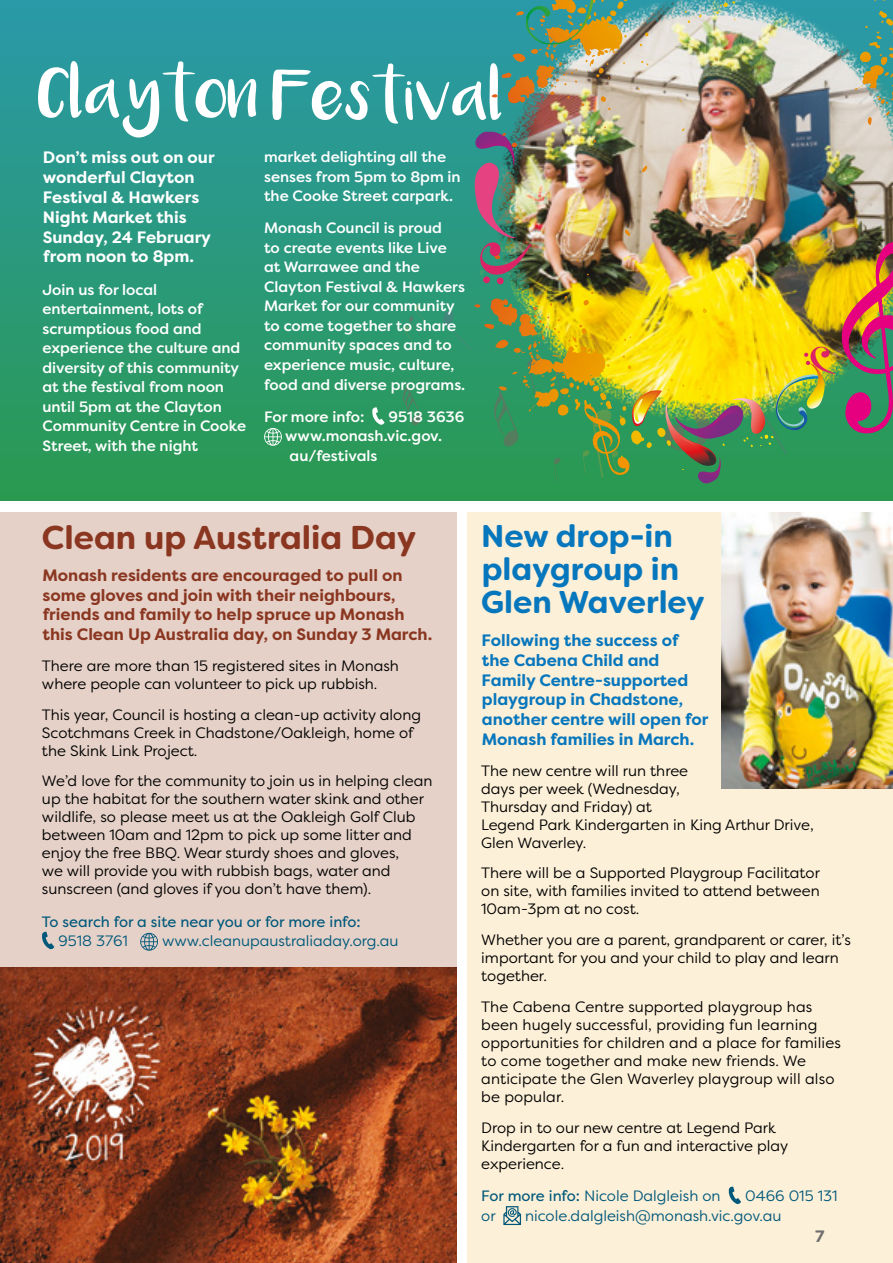
<style>
.page{position:relative;width:893px;height:1263px;background:#fff}
.page>*{position:absolute;margin:0;border:0;box-sizing:border-box;transform-origin:0 0}
.t1{font:700 33px "Filson Soft";color:#8a3621}
.t2{font:700 31.5px/33px "Filson Soft";color:#0777bd}
.t3{font:700 16.5px/19.8px "Filson Pro";color:#8a3621}
.t4{font:700 16.5px/19.8px "Filson Pro";color:#0777bd}
.t5{font:700 16.5px/19.8px "Filson Pro";color:#fff}
.t6{font:700 16.5px "Filson Soft";color:#706f6f}
.t7{font:15px/18px "Filson Pro";color:#000}
.t8{font:500 15px/19.5px "Filson Pro";color:#fff}
.t9{font:15px "Filson Pro";color:#00587b}
.t10{font:15px "Filson Pro";color:#00587b}
.s1{font-style:inherit}
</style>
<div class="page">
<div style="left:468px;top:512px;width:425px;height:751px;background:#fdf0d8"></div>
<div style="left:0;top:512px;width:456px;height:751px;background:#e5d1c7"></div>
<svg style="left:728px;top:1186px;width:13px;height:18px"></svg>
<svg style="left:503px;top:1206px;width:18px;height:19px"></svg>
<svg style="left:42px;top:931px;width:12px;height:19px"></svg>
<svg style="left:140px;top:933px;width:18px;height:18px"></svg>
<img style="left:0;top:967px;width:456px;height:296px">
<img style="left:721px;top:512px;width:172px;height:277px">
<div style="left:0;top:0;width:893px;height:501px;background:linear-gradient(to bottom,#2a99aa,#2a9950)"></div>
<svg style="left:404px;top:304px;width:21px;height:40px"></svg>
<svg style="left:403px;top:383px;width:19px;height:43px"></svg>
<svg style="left:38px;top:61px;width:218px;height:77px"></svg>
<svg style="left:272px;top:63px;width:223px;height:61px"></svg>
<img style="left:495px;top:0;width:398px;height:132px">
<svg style="left:859px;top:0;width:34px;height:89px;background:#559a85"></svg>
<img style="left:516px;top:0;width:220px;height:45px">
<img style="left:443px;top:132px;width:450px;height:353px">
<svg style="left:371px;top:407px;width:14px;height:18px"></svg>
<svg style="left:264px;top:428px;width:18px;height:18px"></svg>
<p class="t5" style="left:43px;top:148px;width:173px">Don’t miss out on our wonderful Clayton<br>Festival &amp; Hawkers<br>Night Market this<br>Sunday, 24 February from noon to 8pm.</p>
<p class="t8" style="left:43px;top:279px;width:205px">Join us for local entertainment, lots of scrumptious food and experience the culture and diversity of this community at the festival from noon until 5pm at the Clayton<br>Community Centre in Cooke<br>Street, with the night</p>
<p class="t8" style="left:264px;top:147px;width:198px">market delighting all the senses from 5pm to 8pm in the Cooke Street carpark.</p>
<p class="t8" style="left:264px;top:218px;width:203px">Monash Council is proud<br>to create events like Live at Warrawee and the<br>Clayton Festival &amp; Hawkers<br>Market for our community to come together to share community spaces and to experience music, culture, food and diverse programs.</p>
<p class="t8" style="left:264px;top:406px;width:102px">For more info:</p>
<p class="t8" style="left:285px;top:406px;width:181px;text-indent:103px">9518 3636 www.monash.vic.gov. au/festivals</p>
<h1 class="t1" style="left:42px;top:516px;width:376px">Clean up Australia Day</h1>
<h2 class="t2" style="left:481px;top:520px;width:225px">New drop-in playgroup in<br>Glen Waverley</h2>
<p class="t4" style="left:482px;top:630px;width:228px">Following the success of the Cabena Child and<br>Family Centre-supported playgroup in Chadstone, another centre will open for<br>Monash families in March.</p>
<p class="t7" style="left:481px;top:761px;width:334px">The new centre will run three<br>days per week (Wednesday,<br>Thursday and Friday) at<br>Legend Park Kindergarten in King Arthur Drive,<br>Glen Waverley.</p>
<p class="t7" style="left:481px;top:864px;width:340px;text-align:justify">There will be a Supported Playgroup Facilitator on site, with families invited to attend between 10am-3pm at no cost.</p>
<p class="t7" style="left:481px;top:930px;width:371px">Whether you are a parent, grandparent or carer, it’s important for you and your child to play and learn together.</p>
<p class="t7" style="left:481px;top:997px;width:361px">The Cabena Centre supported playgroup has been hugely successful, providing fun learning opportunities for children and a place for families to come together and make new friends. We anticipate the Glen Waverley playgroup will also be popular.</p>
<p class="t7" style="left:481px;top:1118px;width:309px">Drop in to our new centre at Legend Park<br>Kindergarten for a fun and interactive play experience.</p>
<p class="t9" style="left:481px;top:1186px;width:241px"><span class="s1">For more info:</span> Nicole Dalgleish on</p>
<p class="t9" style="left:745px;top:1186px;width:94px">0466 015 131</p>
<p class="t9" style="left:481px;top:1205px;width:16px">or</p>
<p class="t9" style="left:525px;top:1205px;width:258px">nicole.dalgleish@monash.vic.gov.au</p>
<p class="t3" style="left:43px;top:565px;width:391px">Monash residents are encouraged to pull on some gloves and join with their neighbours, friends and family to help spruce up Monash this Clean Up Australia day, on Sunday 3 March.</p>
<p class="t7" style="left:42px;top:656px;width:358px">There are more than 15 registered sites in Monash where people can volunteer to pick up rubbish.</p>
<p class="t7" style="left:42px;top:705px;width:381px">This year, Council is hosting a clean-up activity along<br>Scotchmans Creek in Chadstone/Oakleigh, home of the Skink Link Project.</p>
<p class="t7" style="left:42px;top:772px;width:392px">We’d love for the community to join us in helping clean up the habitat for the southern water skink and other wildlife, so please meet us at the Oakleigh Golf Club between 10am and 12pm to pick up some litter and enjoy the free BBQ. Wear sturdy shoes and gloves,<br>we will provide you with rubbish bags, water and sunscreen (and gloves if you don’t have them).</p>
<p class="t10" style="left:42px;top:911px;width:320px">To search for a site near you or for more info:</p>
<p class="t9" style="left:58px;top:931px;width:71px">9518 3761</p>
<p class="t9" style="left:162px;top:931px;width:238px">www.cleanupaustraliaday.org.au</p>
<p class="t6" style="left:815px;top:1226px;width:11px">7</p>
</div>
